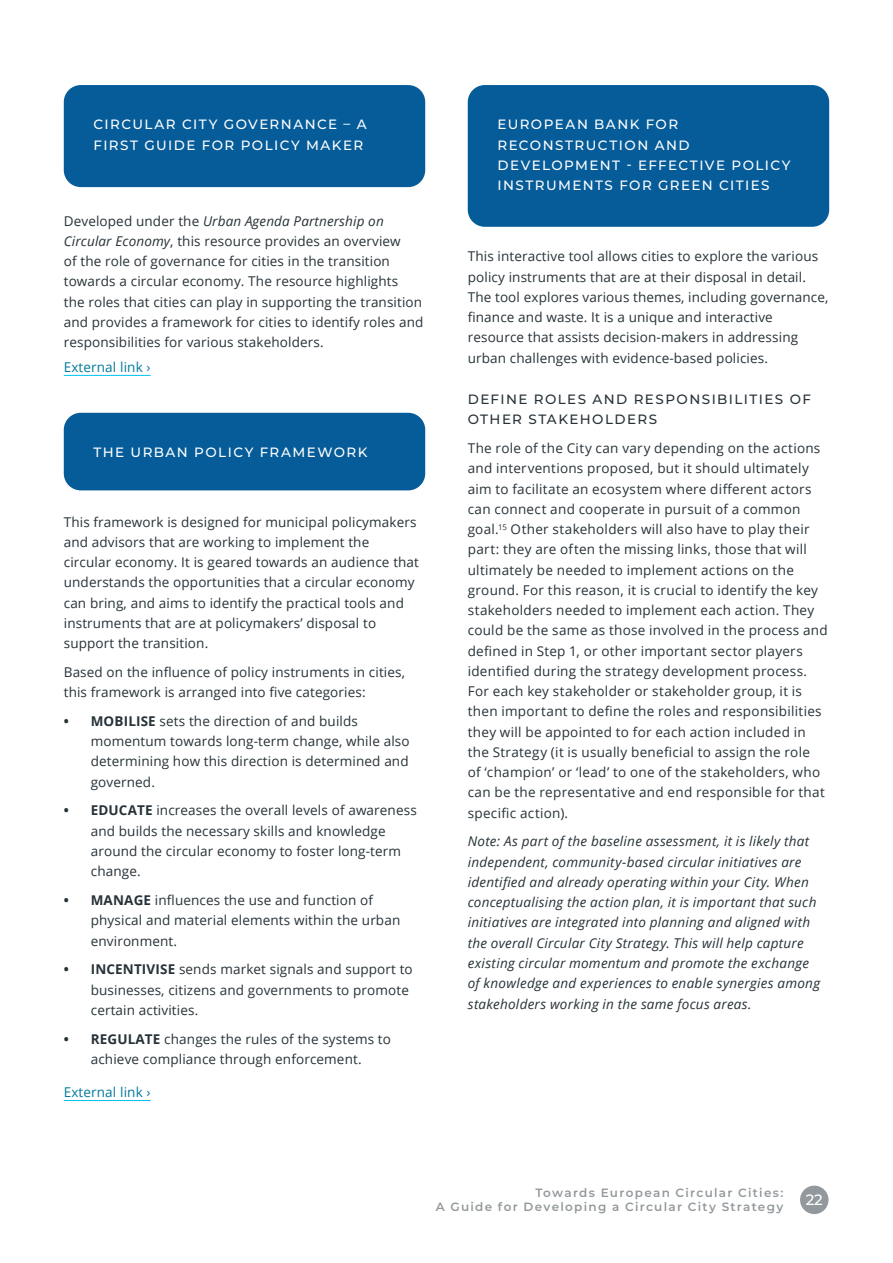
<style>
.page{position:relative;width:893px;height:1263px;background:#fff}
.page>*{position:absolute;margin:0;border:0;box-sizing:border-box;transform-origin:0 0}
.t1{font:500 15px "Montserrat";color:#fff}
.Running_text{font:13.5px/20.2px "Open Sans";letter-spacing:.01em;color:#263238}
.Running_text-2{font:italic 13.5px/20.2px "Open Sans";letter-spacing:.02em;color:#263238}
.Running_text-3{font:500 13.5px/20.2px "Montserrat";letter-spacing:.105em;color:#fff}
.Running_text-4{font:500 13.5px/20.2px "Montserrat";letter-spacing:.11em;color:#263238}
.Running_text-5{font:13.5px "Open Sans";letter-spacing:.01em;color:#007a99}
.t2{font:600 12px/14.4px "Montserrat";letter-spacing:.105em;color:#263238;text-align:right}
.s1{font-style:italic}
.s2{font-weight:700}
</style>
<div class="page">
<hr style="left:64px;top:375px;width:87px;height:1px;background:#00c1f2">
<hr style="left:64px;top:1100px;width:87px;height:1px;background:#00c1f2">
<div style="left:64px;top:85px;width:361px;height:102px;background:#055c99;border-radius:17px"></div>
<div style="left:64px;top:413px;width:361px;height:77px;background:#055c99;border-radius:17px"></div>
<div style="left:468px;top:85px;width:361px;height:142px;background:#055c99;border-radius:17px"></div>
<div style="left:800px;top:1185px;width:28px;height:29px;background:#92989b;border-radius:50%"></div>
<p class="Running_text-3" style="left:94px;top:114px;width:275px">CIRCULAR CITY GOVERNANCE – A<br>FIRST GUIDE FOR POLICY MAKER</p>
<p class="Running_text" style="left:64px;top:210px;width:361px">Developed under the <span class="s1">Urban Agenda Partnership on Circular Economy</span>, this resource provides an overview<br>of the role of governance for cities in the transition towards a circular economy. The resource highlights<br>the roles that cities can play in supporting the transition and provides a framework for cities to identify roles and responsibilities for various stakeholders.</p>
<p class="Running_text-5" style="left:64px;top:357px;width:88px">External link ›</p>
<p class="Running_text-3" style="left:94px;top:442px;width:275px">THE URBAN POLICY FRAMEWORK</p>
<p class="Running_text" style="left:64px;top:511px;width:357px">This framework is designed for municipal policymakers and advisors that are working to implement the circular economy. It is geared towards an audience that understands the opportunities that a circular economy can bring, and aims to identify the practical tools and instruments that are at policymakers’ disposal to support the transition.</p>
<p class="Running_text" style="left:64px;top:661px;width:343px">Based on the influence of policy instruments in cities, this framework is arranged into five categories:</p>
<p class="Running_text" style="left:91px;top:711px;width:320px;text-indent:-27px"><span class="s2">• MOBILISE</span> sets the direction of and builds momentum towards long-term change, while also determining how this direction is determined and governed.</p>
<p class="Running_text" style="left:91px;top:800px;width:327px;text-indent:-27px"><span class="s2">• EDUCATE</span> increases the overall levels of awareness and builds the necessary skills and knowledge around the circular economy to foster long-term change.</p>
<p class="Running_text" style="left:91px;top:890px;width:311px;text-indent:-27px"><span class="s2">• MANAGE</span> influences the use and function of physical and material elements within the urban environment.</p>
<p class="Running_text" style="left:91px;top:959px;width:323px;text-indent:-27px"><span class="s2">• INCENTIVISE</span> sends market signals and support to businesses, citizens and governments to promote certain activities.</p>
<p class="Running_text" style="left:64px;top:1028px;width:329px;text-align:center"><span class="s2">• REGULATE</span> changes the rules of the systems to achieve compliance through enforcement.</p>
<p class="Running_text-5" style="left:64px;top:1082px;width:88px">External link ›</p>
<p class="Running_text-3" style="left:497px;top:114px;width:295px">EUROPEAN BANK FOR<br>RECONSTRUCTION AND<br>DEVELOPMENT - EFFECTIVE POLICY<br>INSTRUMENTS FOR GREEN CITIES</p>
<p class="Running_text" style="left:468px;top:246px;width:362px">This interactive tool allows cities to explore the various policy instruments that are at their disposal in detail.<br>The tool explores various themes, including governance, finance and waste. It is a unique and interactive resource that assists decision-makers in addressing urban challenges with evidence-based policies.</p>
<p class="Running_text-4" style="left:468px;top:389px;width:345px">DEFINE ROLES AND RESPONSIBILITIES OF<br>OTHER STAKEHOLDERS</p>
<p class="Running_text" style="left:468px;top:438px;width:361px">The role of the City can vary depending on the actions and interventions proposed, but it should ultimately aim to facilitate an ecosystem where different actors can connect and cooperate in pursuit of a common goal.<sup>15</sup> Other stakeholders will also have to play their part: they are often the missing links, those that will ultimately be needed to implement actions on the ground. For this reason, it is crucial to identify the key stakeholders needed to implement each action. They could be the same as those involved in the process and defined in Step 1, or other important sector players identified during the strategy development process.<br>For each key stakeholder or stakeholder group, it is then important to define the roles and responsibilities they will be appointed to for each action included in the Strategy (it is usually beneficial to assign the role<br>of ‘champion’ or ‘lead’ to one of the stakeholders, who can be the representative and end responsible for that specific action).</p>
<p class="Running_text-2" style="left:468px;top:831px;width:354px">Note: As part of the baseline assessment, it is likely that independent, community-based circular initiatives are identified and already operating within your City. When conceptualising the action plan, it is important that such initiatives are integrated into planning and aligned with the overall Circular City Strategy. This will help capture existing circular momentum and promote the exchange of knowledge and experiences to enable synergies among stakeholders working in the same focus areas.</p>
<p class="t2" style="left:436px;top:1185px;width:349px">Towards European Circular Cities:<br>A Guide for Developing a Circular City Strategy</p>
<p class="t1" style="left:806px;top:1189px;width:19px">22</p>
</div>
